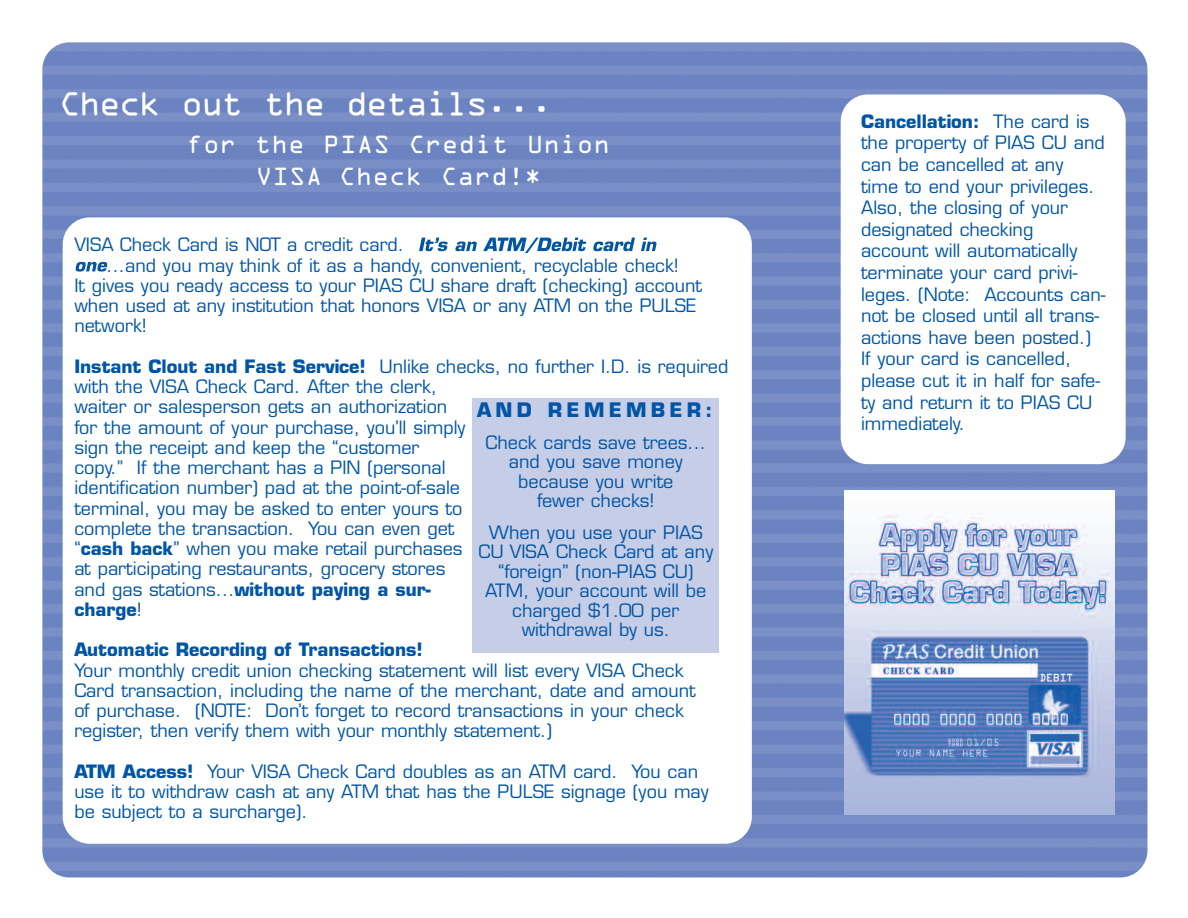
<style>
.page{position:relative;width:1188px;height:918px;background:#fff}
.page>*{position:absolute;margin:0;border:0;box-sizing:border-box;transform-origin:0 0}
.t1{font:36px "OCR Aby BT";letter-spacing:-.06em;color:#fff}
.t2{font:27px/32.4px "OCR Aby BT";color:#fff;text-align:center}
.t3{font:700 19.5px "Eurostile";letter-spacing:.215em;color:#0155a5}
.t4{font:18px/20.2px "Eurostile";color:#0155a5}
.t5{font:700 18px "Eurostile";color:#0155a5}
.t6{font:12px "OCR Aby BT";letter-spacing:-.06em;color:#fff}
.s1{font-weight:700}
</style>
<div class="page">
<img style="left:42px;top:42px;width:1106px;height:836px;border-radius:27px">
<div style="left:63px;top:217px;width:689px;height:627px;background:#fff;border-radius:27px"></div>
<div style="left:472px;top:398px;width:247px;height:254px;background:#c6cde7"></div>
<div style="left:841px;top:94px;width:285px;height:370px;background:#fff;border-radius:27px"></div>
<img style="left:845px;top:490px;width:270px;height:324px">
<svg style="left:419px;top:238px;width:238px;height:15px"></svg>
<svg style="left:75px;top:262px;width:33px;height:10px"></svg>
<h1 class="t1" style="left:59px;top:92px;width:495px">Check out the details...</h1>
<h2 class="t2" style="left:186px;top:130px;width:425px">for the PIAS Credit Union<br>VISA Check Card!*</h2>
<p class="t4" style="left:74px;top:236px;width:331px">VISA Check Card is NOT a credit card.</p>
<p class="t4" style="left:106px;top:257px;width:574px">...and you may think of it as a handy, convenient, recyclable check!</p>
<p class="t4" style="left:74px;top:277px;width:629px">It gives you ready access to your PIAS CU share draft (checking) account</p>
<p class="t4" style="left:74px;top:297px;width:623px">when used at any institution that honors VISA or any ATM on the PULSE</p>
<p class="t4" style="left:74px;top:317px;width:74px">network!</p>
<p class="t4" style="left:74px;top:358px;width:656px"><span class="s1">Instant Clout and Fast Service!</span> Unlike checks, no further I.D. is required with the VISA Check Card. After the clerk,<br>waiter or salesperson gets an authorization<br>for the amount of your purchase, you’ll simply<br>sign the receipt and keep the “customer<br>copy.” If the merchant has a PIN (personal<br>identification number) pad at the point-of-sale<br>terminal, you may be asked to enter yours to<br>complete the transaction. You can even get<br>“<span class="s1">cash back</span>” when you make retail purchases<br>at participating restaurants, grocery stores<br>and gas stations...<span class="s1">without paying a sur-<br>charge</span>!</p>
<p class="t5" style="left:74px;top:643px;width:350px">Automatic Recording of Transactions!</p>
<p class="t4" style="left:74px;top:662px;width:623px">Your monthly credit union checking statement will list every VISA Check Card transaction, including the name of the merchant, date and amount of purchase. (NOTE: Don’t forget to record transactions in your check register, then verify them with your monthly statement.)</p>
<p class="t4" style="left:74px;top:763px;width:636px"><span class="s1">ATM Access!</span> Your VISA Check Card doubles as an ATM card. You can use it to withdraw cash at any ATM that has the PULSE signage (you may be subject to a surcharge).</p>
<p class="t3" style="left:477px;top:403px;width:237px">AND REMEMBER:</p>
<p class="t4" style="left:486px;top:434px;width:222px;line-height:19.5px;text-align:center">Check cards save trees... and you save money because you write<br>fewer checks!</p>
<p class="t4" style="left:479px;top:524px;width:236px;line-height:19.5px;text-align:center">When you use your PIAS<br>CU VISA Check Card at any “foreign” (non-PIAS CU)<br>ATM, your account will be charged $1.00 per withdrawal by us.</p>
<p class="t4" style="left:861px;top:112px;width:246px;line-height:21.6px"><span class="s1">Cancellation:</span> The card is the property of PIAS CU and can be cancelled at any<br>time to end your privileges.<br>Also, the closing of your designated checking<br>account will automatically terminate your card privi&shy;leges. (Note: Accounts can&shy;not be closed until all trans&shy;actions have been posted.)<br>If your card is cancelled, please cut it in half for safe&shy;ty and return it to PIAS CU immediately.</p>
<p class="t6" style="left:1040px;top:673px;width:36px">DEBIT</p>
</div>
